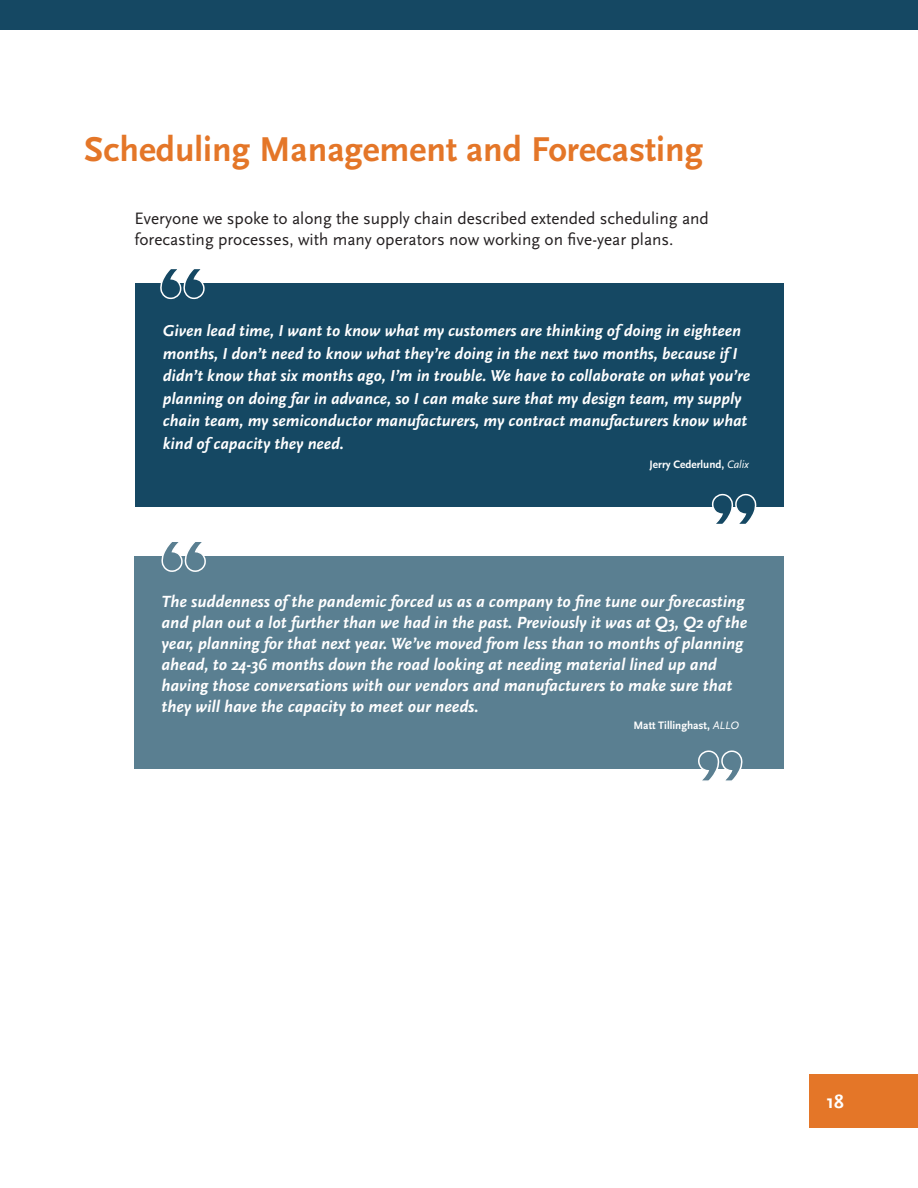
<style>
.page{position:relative;width:918px;height:1188px;background:#fff}
.page>*{position:absolute;margin:0;border:0;box-sizing:border-box;transform-origin:0 0}
.t1{font:700 36px "Scala Sans Pro";color:#e47628}
.t2{font:700 19.5px "Scala Sans Pro";color:#fff}
.t3{font:17.25px/21px "Scala Sans Pro";color:#231f20}
.t4{font:italic 700 16.95px/21.1px "Scala Sans Pro";color:#fff}
.t5{font:italic 700 16.5px/22.5px "Scala Sans Pro";color:#fff}
.t6{font:700 11.25px "Scala Sans Pro";color:#fff}
.s1{font-weight:400;font-style:italic}
</style>
<div class="page">
<div style="left:0;top:0;width:918px;height:29px;background:#154863"></div>
<div style="left:809px;top:1074px;width:109px;height:54px;background:#e47628"></div>
<div style="left:135px;top:283px;width:649px;height:224px;background:#154863"></div>
<div style="left:134px;top:556px;width:650px;height:213px;background:#5a7f91"></div>
<svg style="left:161px;top:542px;width:45px;height:30px"></svg>
<svg style="left:160px;top:269px;width:45px;height:31px"></svg>
<svg style="left:698px;top:750px;width:45px;height:31px"></svg>
<svg style="left:711px;top:493px;width:46px;height:31px"></svg>
<p class="t1" style="left:84px;top:129px;width:620px">Scheduling Management and Forecasting</p>
<p class="t3" style="left:134px;top:208px;width:576px">Everyone we spoke to along the supply chain described extended scheduling and forecasting processes, with many operators now working on five-year plans.</p>
<p class="t5" style="left:163px;top:320px;width:589px">Given lead time, I want to know what my customers are thinking of doing in eighteen months, I don’t need to know what they’re doing in the next two months, because if I didn’t know that six months ago, I’m in trouble. We have to collaborate on what you’re planning on doing far in advance, so I can make sure that my design team, my supply chain team, my semiconductor manufacturers, my contract manufacturers know what kind of capacity they need.</p>
<p class="t6" style="left:650px;top:458px;width:101px">Jerry Cederlund, <span class="s1">Calix</span></p>
<p class="t4" style="left:161px;top:591px;width:587px">The suddenness of the pandemic forced us as a company to fine tune our forecasting and plan out a lot further than we had in the past. Previously it was at Q3, Q2 of the year, planning for that next year. We’ve moved from less than 10 months of planning ahead, to 24-36 months down the road looking at needing material lined up and having those conversations with our vendors and manufacturers to make sure that they will have the capacity to meet our needs.</p>
<p class="t6" style="left:633px;top:719px;width:107px">Matt Tillinghast, <span class="s1">ALLO</span></p>
<p class="t2" style="left:826px;top:1090px;width:19px">18</p>
</div>
